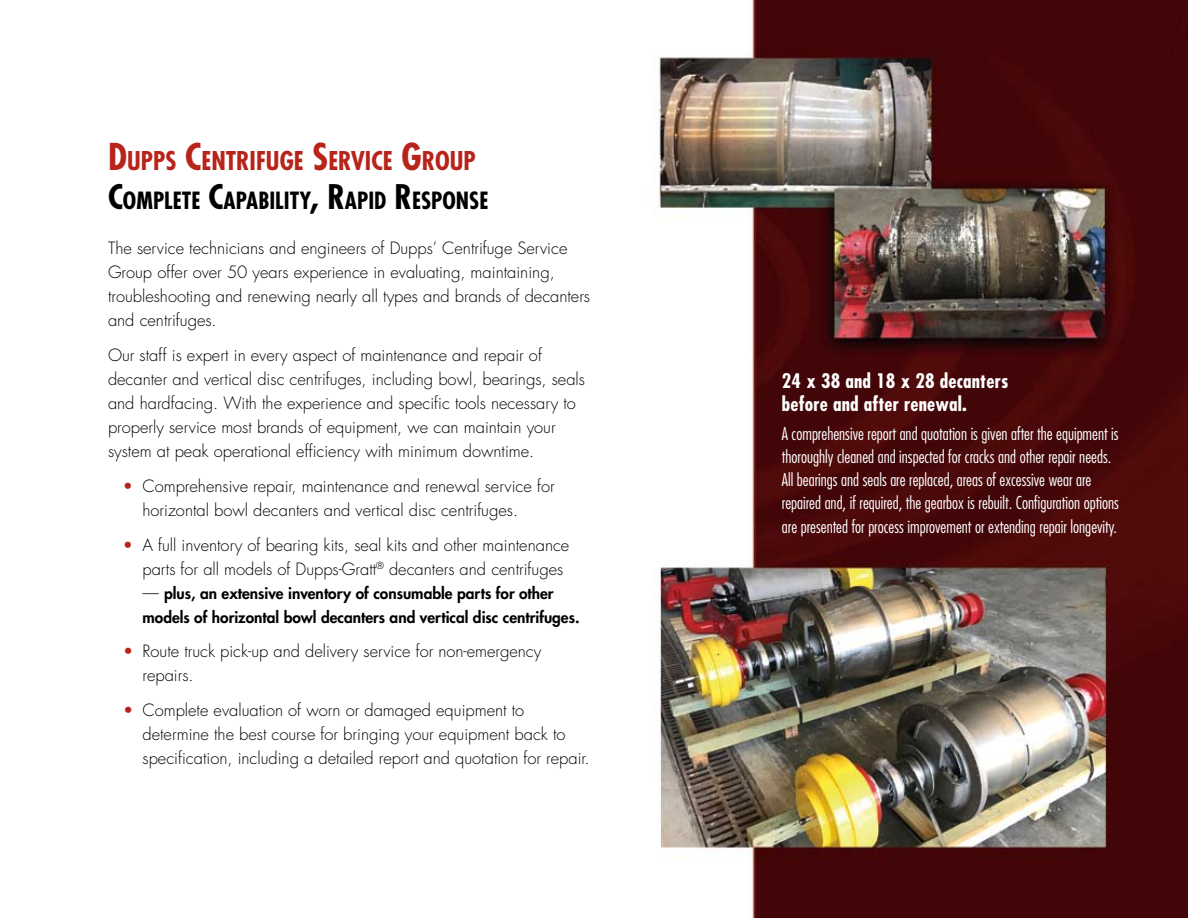
<style>
.page{position:relative;width:1188px;height:918px;background:#fff}
.page>*{position:absolute;margin:0;border:0;box-sizing:border-box;transform-origin:0 0}
.t1{font:700 condensed 25.2px "Futura";color:#b8241a}
.t2{font:700 condensed 23.1px "Futura";color:#000}
.t3{font:700 condensed 19.5px/23.4px "Futura";letter-spacing:.01em;color:#fff}
.t4{font:300 condensed 17.25px/23.2px "Futura";color:#fff}
.t5{font:300 16.5px/24px "Futura";color:#000}
.t6{font:800 15.45px/24px "Futura";color:#000}
.s1{font-size:36px}
.s2{font-size:33px}
.s3{color:#b8241a}
.s4{font-weight:300;font-size:16.5px}
.s5{font-size:15.75px}
</style>
<div class="page">
<img style="left:659px;top:0;width:529px;height:918px">
<h1 class="t1" style="left:108px;top:144px;width:369px"><span class="s1">D</span>UPPS <span class="s1">C</span>ENTRIFUGE <span class="s1">S</span>ERVICE <span class="s1">G</span>ROUP</h1>
<h2 class="t2" style="left:108px;top:185px;width:382px"><span class="s2">C</span>OMPLETE <span class="s2">C</span>APABILITY<span class="s2">, R</span>APID <span class="s2">R</span>ESPONSE</h2>
<p class="t5" style="left:108px;top:236px;width:484px">The service technicians and engineers of Dupps’ Centrifuge Service Group offer over 50 years experience in evaluating, maintaining, troubleshooting and renewing nearly all types and brands of decanters and centrifuges.</p>
<p class="t5" style="left:108px;top:343px;width:479px">Our staff is expert in every aspect of maintenance and repair of decanter and vertical disc centrifuges, including bowl, bearings, seals and hardfacing. With the experience and specific tools necessary to properly service most brands of equipment, we can maintain your system at peak operational efficiency with minimum downtime.</p>
<p class="t5" style="left:143px;top:474px;width:414px;text-indent:-20px"><span class="s3">•</span> Comprehensive repair, maintenance and renewal service for horizontal bowl decanters and vertical disc centrifuges.</p>
<p class="t5" style="left:143px;top:533px;width:428px;text-indent:-20px"><span class="s3">•</span> A full inventory of bearing kits, seal kits and other maintenance parts for all models of Dupps-Gratt<sup>®</sup> decanters and centrifuges</p>
<p class="t6" style="left:143px;top:581px;width:439px"><span class="s4">—</span> plus, an extensive inventory of consumable parts for other models of horizontal bowl decanters and vertical disc centrifuges<span class="s5">.</span></p>
<p class="t5" style="left:143px;top:640px;width:400px;text-indent:-20px"><span class="s3">•</span> Route truck pick-up and delivery service for non-emergency repairs.</p>
<p class="t5" style="left:143px;top:698px;width:449px;text-indent:-20px"><span class="s3">•</span> Complete evaluation of worn or damaged equipment to determine the best course for bringing your equipment back to specification, including a detailed report and quotation for repair.</p>
<p class="t3" style="left:782px;top:368px;width:228px">24 x 38 and 18 x 28 decanters before and after renewal.</p>
<p class="t4" style="left:782px;top:421px;width:339px">A comprehensive report and quotation is given after the equipment is thoroughly cleaned and inspected for cracks and other repair needs.<br>All bearings and seals are replaced, areas of excessive wear are repaired and, if required, the gearbox is rebuilt. Configuration options are presented for process improvement or extending repair longevity.</p>
</div>
